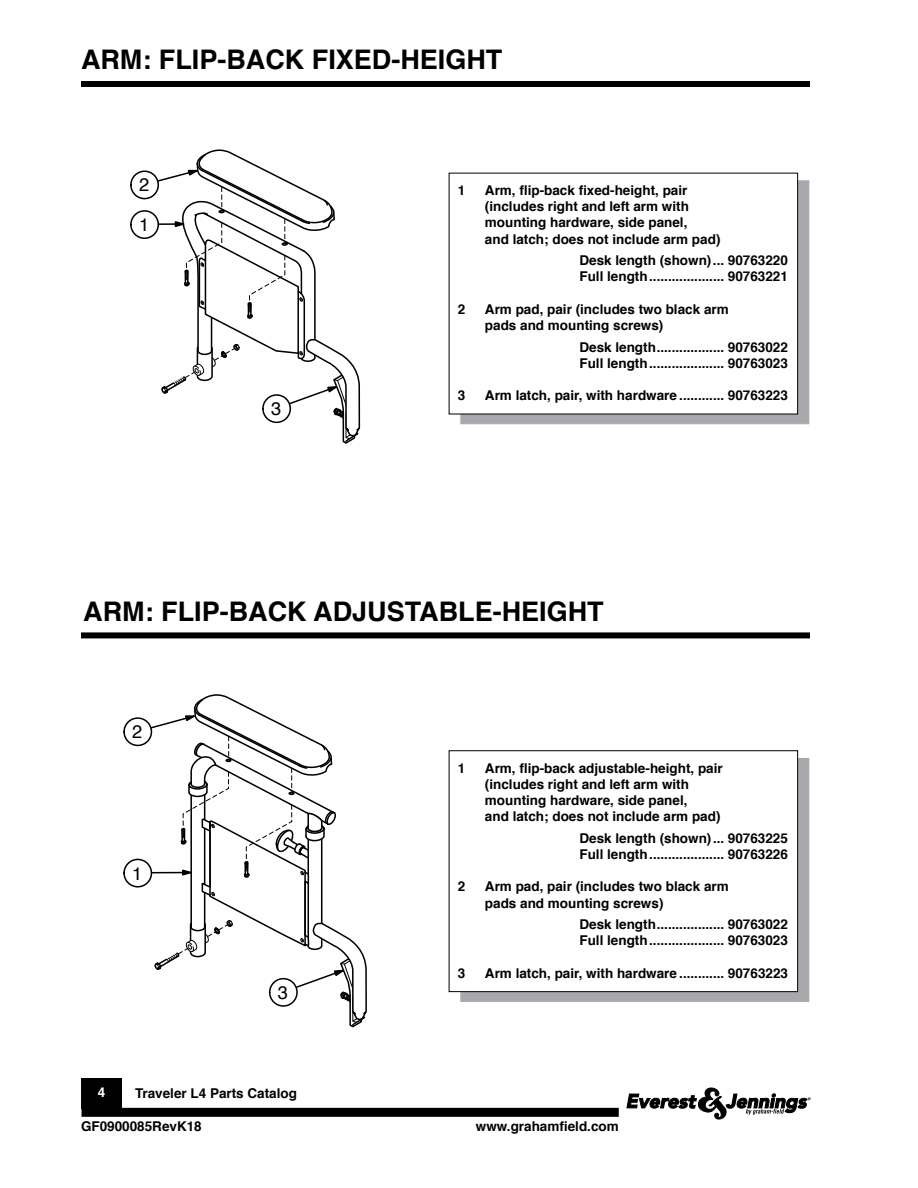
<style>
.page{position:relative;width:918px;height:1188px;background:#fff}
.page>*{position:absolute;margin:0;border:0;box-sizing:border-box;transform-origin:0 0}
.t1{font:700 27px "Helvetica";color:#000}
.t2{font:18.3px/39.6px "Helvetica";color:#000}
.t3{font:18.15px "Helvetica";color:#000}
.t4{font:700 13.5px/16.2px "Helvetica";color:#000}
.t5{font:700 13.5px "Helvetica";color:#fff}
</style>
<div class="page">
<div style="left:81px;top:81px;width:729px;height:6px;background:#000"></div>
<div style="left:82px;top:1108px;width:537px;height:9px;background:#000"></div>
<div style="left:82px;top:1079px;width:40px;height:30px;background:#000"></div>
<svg style="left:626px;top:1087px;width:185px;height:33px"></svg>
<div style="left:130px;top:171px;width:29px;height:28px;border:2px solid #000;border-radius:50%"></div>
<div style="left:130px;top:210px;width:29px;height:29px;border:2px solid #000;border-radius:50%"></div>
<svg style="left:156px;top:149px;width:205px;height:295px"></svg>
<div style="left:262px;top:394px;width:29px;height:29px;border:2px solid #000;border-radius:50%"></div>
<div style="left:123px;top:717px;width:29px;height:29px;border:2px solid #000;border-radius:50%"></div>
<div style="left:123px;top:859px;width:29px;height:29px;border:2px solid #000;border-radius:50%"></div>
<svg style="left:149px;top:694px;width:218px;height:333px"></svg>
<div style="left:269px;top:978px;width:29px;height:29px;border:2px solid #000;border-radius:50%"></div>
<div style="left:460px;top:180px;width:349px;height:244px;background:#a7a9ac"></div>
<div style="left:460px;top:758px;width:349px;height:244px;background:#a7a9ac"></div>
<div style="left:449px;top:173px;width:349px;height:241px;background:#fff"></div>
<div style="left:449px;top:751px;width:349px;height:241px;background:#fff"></div>
<div style="left:449px;top:750px;width:349px;height:242px;border:1px solid #000"></div>
<div style="left:81px;top:632px;width:729px;height:6px;background:#000"></div>
<h1 class="t1" style="left:81px;top:38px;width:423px">ARM: FLIP-BACK FIXED-HEIGHT</h1>
<h2 class="t2" style="left:139px;top:165px;width:12px">2<br>1</h2>
<h2 class="t2" style="left:271px;top:388px;width:12px">3</h2>
<p class="t4" style="left:458px;top:182px;width:9px">1</p>
<p class="t4" style="left:485px;top:182px;width:237px">Arm, flip-back fixed-height, pair (includes right and left arm with mounting hardware, side panel,<br>and latch; does not include arm pad)</p>
<p class="t4" style="left:579px;top:252px;width:210px">Desk length (shown)... 90763220<br>Full length.................... 90763221</p>
<p class="t4" style="left:458px;top:301px;width:9px">2</p>
<p class="t4" style="left:485px;top:301px;width:245px">Arm pad, pair (includes two black arm pads and mounting screws)</p>
<p class="t4" style="left:579px;top:339px;width:210px">Desk length.................. 90763022<br>Full length.................... 90763023</p>
<p class="t4" style="left:458px;top:387px;width:9px">3</p>
<p class="t4" style="left:485px;top:387px;width:305px">Arm latch, pair, with hardware ............ 90763223</p>
<h1 class="t1" style="left:83px;top:589px;width:522px">ARM: FLIP-BACK ADJUSTABLE-HEIGHT</h1>
<h3 class="t3" style="left:132px;top:716px;width:12px">2</h3>
<h3 class="t3" style="left:132px;top:858px;width:12px">1</h3>
<h3 class="t3" style="left:278px;top:977px;width:12px">3</h3>
<p class="t5" style="left:98px;top:1082px;width:9px">4</p>
<p class="t4" style="left:135px;top:1085px;width:164px">Traveler L4 Parts Catalog</p>
<p class="t4" style="left:458px;top:760px;width:9px">1</p>
<p class="t4" style="left:485px;top:760px;width:239px">Arm, flip-back adjustable-height, pair (includes right and left arm with mounting hardware, side panel,<br>and latch; does not include arm pad)</p>
<p class="t4" style="left:579px;top:830px;width:210px">Desk length (shown)... 90763225<br>Full length.................... 90763226</p>
<p class="t4" style="left:458px;top:879px;width:9px">2</p>
<p class="t4" style="left:485px;top:879px;width:245px">Arm pad, pair (includes two black arm pads and mounting screws)</p>
<p class="t4" style="left:579px;top:916px;width:210px">Desk length.................. 90763022<br>Full length.................... 90763023</p>
<p class="t4" style="left:458px;top:965px;width:9px">3</p>
<p class="t4" style="left:485px;top:965px;width:305px">Arm latch, pair, with hardware ............ 90763223</p>
<p class="t4" style="left:81px;top:1119px;width:122px">GF0900085RevK18</p>
<p class="t4" style="left:476px;top:1119px;width:144px">www.grahamfield.com</p>
</div>
